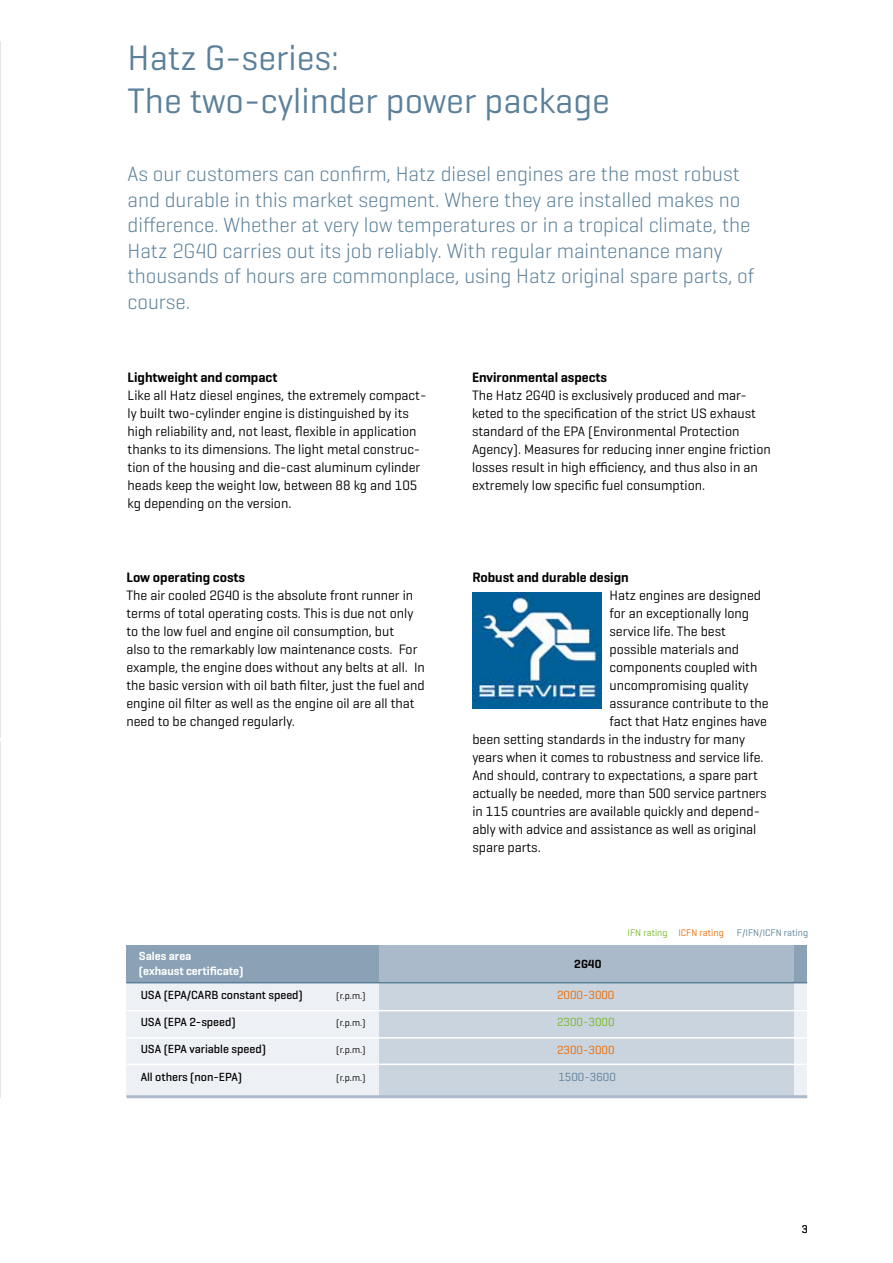
<style>
.page{position:relative;width:893px;height:1263px;background:#fff}
.page>*{position:absolute;margin:0;border:0;box-sizing:border-box;transform-origin:0 0}
.t1{font:36px/43.2px "Geogrotesque";color:#5b8099}
.t2{font:300 21px/25.5px "Geogrotesque";color:#5b8099}
.t3{font:13.8px/18px "Geogrotesque";color:#000}
.t4{font:600 13.8px "Geogrotesque";color:#000}
.t5{font:500 12px "Geogrotesque";color:#000}
.t6{font:600 12px/15px "Geogrotesque";color:#fff}
.t7{font:12px "Geogrotesque";color:#ed6a00}
.t8{font:12px "Geogrotesque";color:#76b828}
.t9{font:12px "Geogrotesque";color:#5b8099}
.t10{font:600 12px "Geogrotesque";color:#000}
.t11{font:11.25px "Geogrotesque";color:#000}
.t12{font:9.75px "Geogrotesque";color:#000}
.t13{font:9.75px "Geogrotesque";color:#ed6a00}
.t14{font:9.75px "Geogrotesque";color:#5b8099}
.s1{color:#76b828}
</style>
<div class="page">
<hr style="left:0;top:41px;width:1px;height:696px;background:#e5e6e8">
<hr style="left:0;top:741px;width:1px;height:356px;background:#e4e6e7">
<img style="left:472px;top:592px;width:129px;height:117px">
<div style="left:126px;top:945px;width:681px;height:51px;background:#8aa1b6"></div>
<div style="left:126px;top:983px;width:681px;height:113px;background:#edf0f4"></div>
<div style="left:379px;top:945px;width:415px;height:51px;background:#aabaca"></div>
<div style="left:379px;top:982px;width:414px;height:116px;background:#cad4de"></div>
<hr style="left:126px;top:1095px;width:681px;height:3px;background:#aabaca">
<hr style="left:126px;top:1037px;width:681px;height:1px;background:#fff">
<hr style="left:126px;top:1063px;width:681px;height:2px;background:#fff">
<hr style="left:126px;top:1010px;width:681px;height:1px;background:#fff">
<hr style="left:126px;top:982px;width:681px;height:1px;background:#5b8099">
<h1 class="t1" style="left:128px;top:35px;width:484px">Hatz G-series:<br>The two-cylinder power package</h1>
<p class="t2" style="left:128px;top:161px;width:628px">As our customers can confirm, Hatz diesel engines are the most robust and durable in this market segment. Where they are installed makes no difference. Whether at very low temperatures or in a tropical climate, the Hatz 2G40 carries out its job reliably. With regular maintenance many thousands of hours are commonplace, using Hatz original spare parts, of course.</p>
<p class="t4" style="left:128px;top:369px;width:151px">Lightweight and compact</p>
<p class="t3" style="left:128px;top:386px;width:300px">Like all Hatz diesel engines, the extremely compact&shy;ly built two-cylinder engine is distinguished by its high reliability and, not least, flexible in application thanks to its dimensions. The light metal construc&shy;tion of the housing and die-cast aluminum cylinder heads keep the weight low, between 88 kg and 105 kg depending on the version.</p>
<p class="t4" style="left:126px;top:569px;width:120px">Low operating costs</p>
<p class="t3" style="left:126px;top:586px;width:300px">The air cooled 2G40 is the absolute front runner in terms of total operating costs. This is due not only to the low fuel and engine oil consumption, but<br>also to the remarkably low maintenance costs. For example, the engine does without any belts at all. In the basic version with oil bath filter, just the fuel and engine oil filter as well as the engine oil are all that need to be changed regularly.</p>
<p class="t6" style="left:139px;top:948px;width:106px">Sales area<br>(exhaust certificate)</p>
<p class="t5" style="left:141px;top:987px;width:164px">USA (EPA/CARB constant speed)</p>
<p class="t12" style="left:336px;top:989px;width:31px">(r.p.m.)</p>
<p class="t5" style="left:141px;top:1014px;width:97px">USA (EPA 2-speed)</p>
<p class="t12" style="left:336px;top:1017px;width:31px">(r.p.m.)</p>
<p class="t5" style="left:141px;top:1042px;width:127px">USA (EPA variable speed)</p>
<p class="t12" style="left:336px;top:1044px;width:31px">(r.p.m.)</p>
<p class="t5" style="left:141px;top:1069px;width:103px">All others (non-EPA)</p>
<p class="t12" style="left:336px;top:1071px;width:31px">(r.p.m.)</p>
<p class="t4" style="left:472px;top:369px;width:137px">Environmental aspects</p>
<p class="t3" style="left:472px;top:386px;width:300px">The Hatz 2G40 is exclusively produced and mar&shy;keted to the specification of the strict US exhaust standard of the EPA (Environmental Protection Agency). Measures for reducing inner engine friction losses result in high efficiency, and thus also in an extremely low specific fuel consumption.</p>
<p class="t4" style="left:472px;top:569px;width:158px">Robust and durable design</p>
<p class="t3" style="left:609px;top:586px;width:153px">Hatz engines are designed</p>
<p class="t3" style="left:609px;top:604px;width:141px">for an exceptionally long</p>
<p class="t3" style="left:609px;top:622px;width:118px">service life. The best</p>
<p class="t3" style="left:609px;top:640px;width:131px">possible materials and</p>
<p class="t3" style="left:609px;top:658px;width:149px">components coupled with</p>
<p class="t3" style="left:609px;top:676px;width:141px">uncompromising quality</p>
<p class="t3" style="left:609px;top:694px;width:161px">assurance contribute to the</p>
<p class="t3" style="left:609px;top:712px;width:159px">fact that Hatz engines have</p>
<p class="t3" style="left:472px;top:730px;width:274px">been setting standards in the industry for many</p>
<p class="t3" style="left:472px;top:748px;width:293px">years when it comes to robustness and service life.</p>
<p class="t3" style="left:472px;top:766px;width:287px">And should, contrary to expectations, a spare part</p>
<p class="t3" style="left:472px;top:784px;width:296px">actually be needed, more than 500 service partners</p>
<p class="t3" style="left:472px;top:802px;width:289px">in 115 countries are available quickly and depend-</p>
<p class="t3" style="left:472px;top:820px;width:286px">ably with advice and assistance as well as original</p>
<p class="t3" style="left:472px;top:838px;width:70px">spare parts.</p>
<p class="t10" style="left:574px;top:956px;width:29px">2G40</p>
<p class="t7" style="left:557px;top:987px;width:59px">2000-3000</p>
<p class="t8" style="left:557px;top:1015px;width:59px">2300-3000</p>
<p class="t7" style="left:557px;top:1042px;width:59px">2300-3000</p>
<p class="t9" style="left:558px;top:1069px;width:59px">1500-3600</p>
<p class="t13" style="left:628px;top:927px;width:98px"><span class="s1">IFN rating</span> ICFN rating</p>
<p class="t14" style="left:737px;top:927px;width:73px">F/IFN/ICFN rating</p>
<p class="t11" style="left:802px;top:1222px;width:8px">3</p>
</div>
